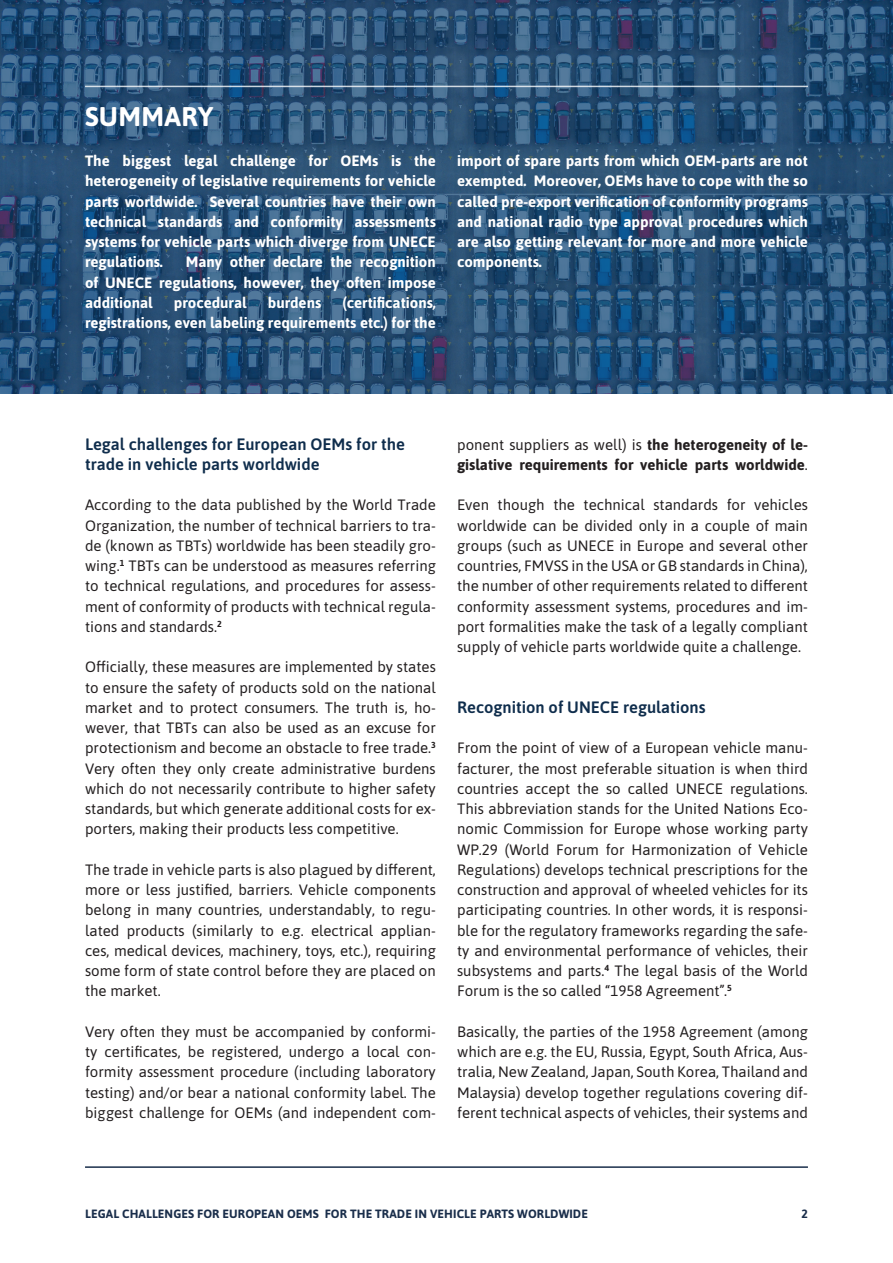
<style>
.page{position:relative;width:893px;height:1263px;background:#fff}
.page>*{position:absolute;margin:0;border:0;box-sizing:border-box;transform-origin:0 0}
.t1{font:700 27px "Asap";letter-spacing:.01em;color:#fff}
.Absatzformat_1{font:600 16.5px "Asap";color:#0f2d4c}
.Absatzformat_1-2{font:15px/20.2px "Asap";color:#231f20;text-align:justify}
.t2{font:700 15px/20.2px "Asap";color:#fff;text-align:justify}
.Absatzformat_1-3{font:700 15px/20.2px "Asap";color:#231f20}
.t3{font:700 12px "Asap";letter-spacing:.01em;color:#1a2e4b}
.s1{font-weight:400}
</style>
<div class="page">
<svg style="left:0;top:0;width:893px;height:393px;background:#295278"></svg>
<hr style="left:85px;top:86px;width:723px;height:1px;background:#fff">
<hr style="left:85px;top:1166px;width:723px;height:2px;background:#1a2e4b">
<p class="t1" style="left:85px;top:97px;width:129px">SUMMARY</p>
<p class="t2" style="left:85px;top:150px;width:352px">The biggest legal challenge for OEMs is the heterogeneity of legislative requirements for vehicle parts worldwide. Several countries have their own technical standards and conformity assessments systems for vehicle parts which diverge from UNECE regulations.</p>
<p class="t2" style="left:85px;top:251px;width:352px;text-indent:101px">Many other declare the recognition of UNECE regulations, however, they often impose additional</p>
<p class="t2" style="left:85px;top:292px;width:352px;text-align:right">(certifications,<br>registrations, even labeling requirements etc.) for the</p>
<p class="t2" style="left:174px;top:292px;width:74px">procedural</p>
<p class="t2" style="left:268px;top:292px;width:55px">burdens</p>
<p class="t2" style="left:457px;top:150px;width:352px">import of spare parts from which OEM-parts are not exempted. Moreover, OEMs have to cope with the so called pre-export verification of conformity programs and national radio type approval procedures which are also getting relevant for more and more vehicle components.</p>
<p class="Absatzformat_1" style="left:85px;top:432px;width:321px">Legal challenges for European OEMs for the</p>
<p class="Absatzformat_1" style="left:85px;top:452px;width:236px">trade in vehicle parts worldwide</p>
<p class="Absatzformat_1-2" style="left:85px;top:494px;width:352px">According to the data published by the World Trade Organization, the number of technical barriers to tra&shy;de (known as TBTs) worldwide has been steadily gro&shy;wing.<sup>1</sup> TBTs can be understood as measures referring to technical regulations, and procedures for assess&shy;ment of conformity of products with technical regula&shy;tions and standards.<sup>2</sup></p>
<p class="Absatzformat_1-2" style="left:85px;top:656px;width:352px">Officially, these measures are implemented by states to ensure the safety of products sold on the national market and to protect consumers. The truth is, ho&shy;wever, that TBTs can also be used as an excuse for protectionism and become an obstacle to free trade.<sup>3<br></sup>Very often they only create administrative burdens which do not necessarily contribute to higher safety standards, but which generate additional costs for ex&shy;porters, making their products less competitive.</p>
<p class="Absatzformat_1-2" style="left:85px;top:859px;width:352px">The trade in vehicle parts is also plagued by different, more or less justified, barriers. Vehicle components belong in many countries, understandably, to regu&shy;lated products (similarly to e.g. electrical applian&shy;ces, medical devices, machinery, toys, etc.), requiring some form of state control before they are placed on the market.</p>
<p class="Absatzformat_1-2" style="left:85px;top:1021px;width:352px">Very often they must be accompanied by conformi&shy;ty certificates, be registered, undergo a local con&shy;formity assessment procedure (including laboratory testing) and/or bear a national conformity label. The biggest challenge for OEMs (and independent com-</p>
<p class="Absatzformat_1-3" style="left:457px;top:433px;width:352px"><span class="s1">ponent suppliers as well) is</span> the heterogeneity of le&shy;gislative requirements for vehicle parts worldwide<span class="s1">.</span></p>
<p class="Absatzformat_1-2" style="left:457px;top:494px;width:352px">Even though the technical standards for vehicles worldwide can be divided only in a couple of main groups (such as UNECE in Europe and several other countries, FMVSS in the USA or GB standards in China), the number of other requirements related to different conformity assessment systems, procedures and im&shy;port formalities make the task of a legally compliant supply of vehicle parts worldwide quite a challenge.</p>
<p class="Absatzformat_1" style="left:457px;top:695px;width:250px">Recognition of UNECE regulations</p>
<p class="Absatzformat_1-2" style="left:457px;top:737px;width:352px">From the point of view of a European vehicle manu&shy;facturer, the most preferable situation is when third countries accept the so called UNECE regulations.<br>This abbreviation stands for the United Nations Eco&shy;nomic Commission for Europe whose working party WP.29 (World Forum for Harmonization of Vehicle Regulations) develops technical prescriptions for the construction and approval of wheeled vehicles for its participating countries. In other words, it is responsi&shy;ble for the regulatory frameworks regarding the safe&shy;ty and environmental performance of vehicles, their subsystems and parts.<sup>4</sup> The legal basis of the World Forum is the so called “1958 Agreement”.<sup>5</sup></p>
<p class="Absatzformat_1-2" style="left:457px;top:1021px;width:352px">Basically, the parties of the 1958 Agreement (among which are e.g. the EU, Russia, Egypt, South Africa, Aus&shy;tralia, New Zealand, Japan, South Korea, Thailand and Malaysia) develop together regulations covering dif&shy;ferent technical aspects of vehicles, their systems and</p>
<p class="t3" style="left:85px;top:1205px;width:504px">LEGAL CHALLENGES FOR EUROPEAN OEMS FOR THE TRADE IN VEHICLE PARTS WORLDWIDE</p>
<p class="t3" style="left:801px;top:1205px;width:8px">2</p>
</div>
